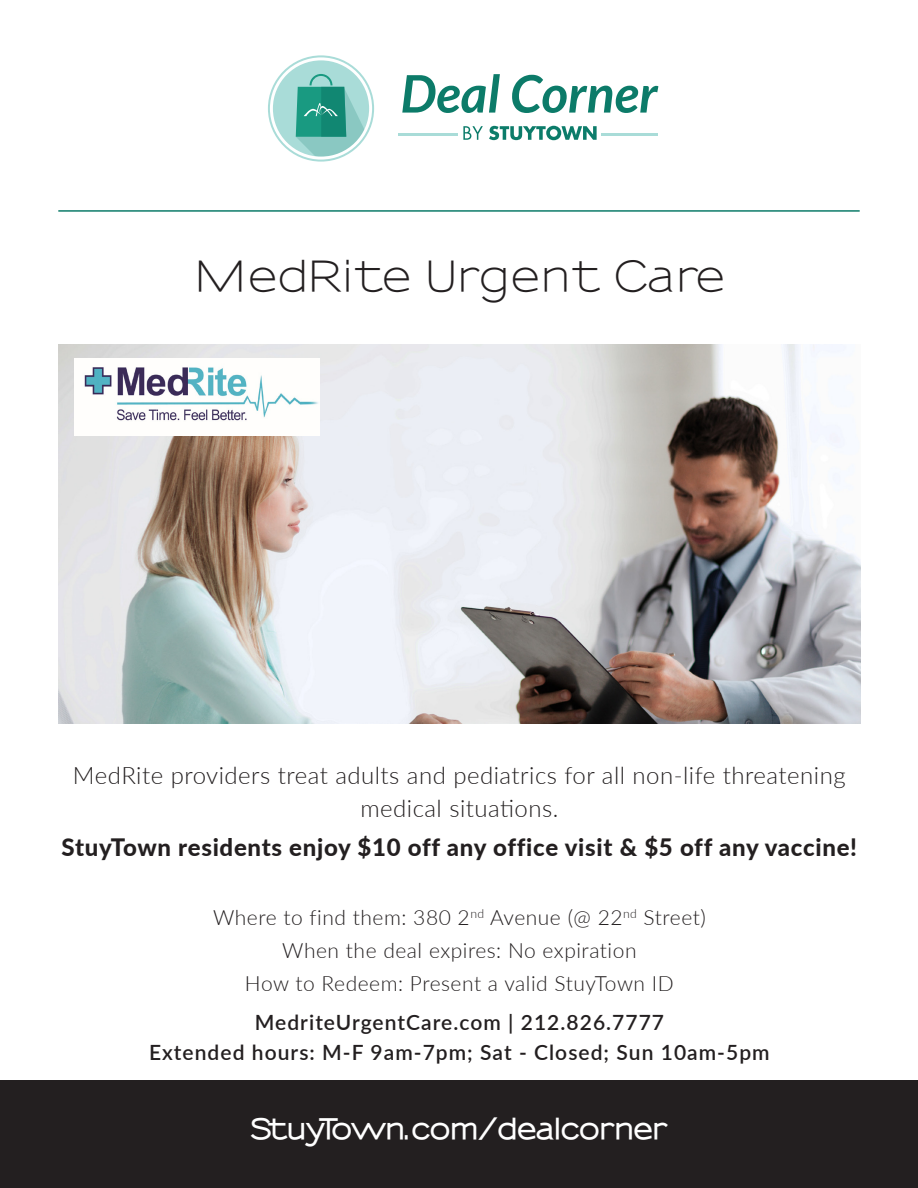
<style>
.page{position:relative;width:918px;height:1188px;background:#fff}
.page>*{position:absolute;margin:0;border:0;box-sizing:border-box;transform-origin:0 0}
.t1{font:600 42px "Sansumi";letter-spacing:.025em;color:#231f20}
.t2{font:800 27px "Sansumi";color:#fff}
.t3{font:300 24px/33px "Lato";letter-spacing:.02em;color:#231f20;text-align:center}
.t4{font:800 24px "Lato";letter-spacing:.03em;color:#231f20}
.t5{font:300 21px "Lato";letter-spacing:.025em;color:#231f20}
.t6{font:600 21px "Lato";letter-spacing:.05em;color:#231f20}
</style>
<div class="page">
<img style="left:59px;top:344px;width:801px;height:379px">
<div style="left:0;top:1080px;width:918px;height:108px;background:#231f20"></div>
<img style="left:74px;top:358px;width:246px;height:77px">
<svg style="left:402px;top:74px;width:98px;height:39px"></svg>
<svg style="left:512px;top:75px;width:146px;height:38px"></svg>
<svg style="left:268px;top:55px;width:106px;height:107px"></svg>
<hr style="left:399px;top:134px;width:59px;height:2px;background:#a9dcd8">
<hr style="left:601px;top:134px;width:57px;height:2px;background:#a9dcd8">
<svg style="left:463px;top:126px;width:20px;height:14px"></svg>
<svg style="left:489px;top:126px;width:108px;height:14px"></svg>
<hr style="left:58px;top:210px;width:802px;height:2px;background:#0d7b69">
<p class="t1" style="left:193px;top:254px;width:533px">MedRite Urgent Care</p>
<p class="t3" style="left:73px;top:758px;width:774px">MedRite providers treat adults and pediatrics for all non-life threatening medical situations.</p>
<p class="t4" style="left:62px;top:830px;width:797px">StuyTown residents enjoy $10 off any office visit &amp; $5 off any vaccine!</p>
<p class="t5" style="left:213px;top:903px;width:494px">Where to find them: 380 2<sup>nd</sup> Avenue (@ 22<sup>nd</sup> Street)</p>
<p class="t5" style="left:282px;top:936px;width:356px">When the deal expires: No expiration</p>
<p class="t5" style="left:245px;top:969px;width:430px">How to Redeem: Present a valid StuyTown ID</p>
<p class="t6" style="left:255px;top:1007px;width:411px">MedriteUrgentCare.com | 212.826.7777</p>
<p class="t6" style="left:149px;top:1037px;width:622px">Extended hours: M-F 9am-7pm; Sat - Closed; Sun 10am-5pm</p>
<p class="t2" style="left:250px;top:1113px;width:419px">StuyTown.com/dealcorner</p>
</div>
